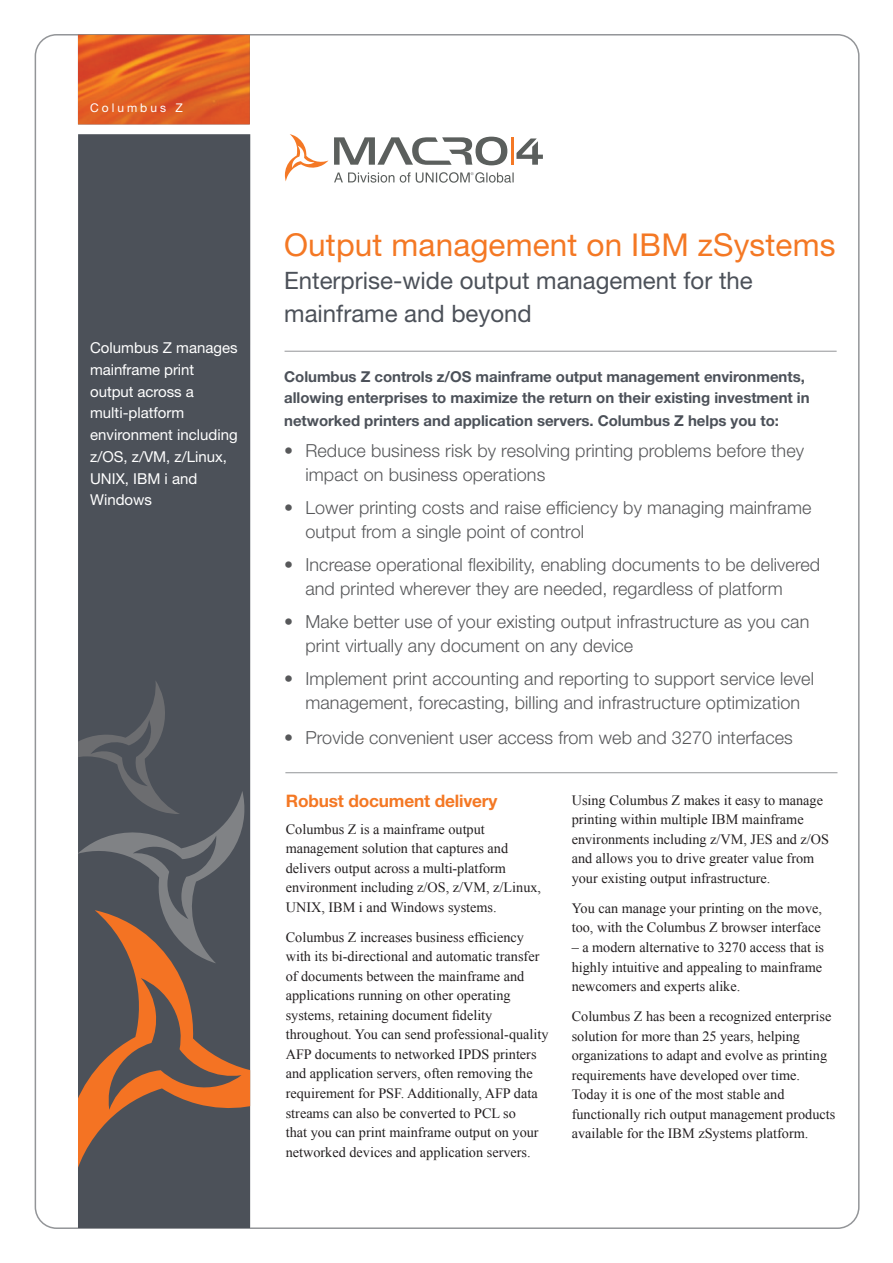
<style>
.page{position:relative;width:893px;height:1263px;background:#fff}
.page>*{position:absolute;margin:0;border:0;box-sizing:border-box;transform-origin:0 0}
.t1{font:31.5px "Helvetica Neue LT Std";letter-spacing:.005em;color:#f47824}
.t2{font:24px/33px "Helvetica Neue LT Std";color:#4c5159}
.t3{font:300 18px/24px "Helvetica Neue LT Std";letter-spacing:.005em;color:#57585a}
.t4{font:700 17.25px "Helvetica Neue LT Std";letter-spacing:-.01em;color:#f47824}
.t5{font:700 15px/21px "Helvetica Neue LT Std";letter-spacing:-.005em;color:#4c5159}
.side_text{font:15px/21.8px "Helvetica Neue LT Std";color:#fff}
.t6{font:14.25px/19.5px "Times New Roman";color:#231f20}
.t7{font:12px "Helvetica Neue LT Std";letter-spacing:.25em;color:#fff}
</style>
<div class="page">
<div style="left:78px;top:134px;width:172px;height:1094px;background:#4c5159"></div>
<svg style="left:78px;top:963px;width:172px;height:205px"></svg>
<svg style="left:108px;top:978px;width:134px;height:132px"></svg>
<svg style="left:78px;top:681px;width:167px;height:282px"></svg>
<img style="left:78px;top:35px;width:172px;height:89px">
<hr style="left:285px;top:351px;width:552px;height:1px;background:#939598">
<hr style="left:285px;top:772px;width:552px;height:1px;background:#939598">
<svg style="left:285px;top:134px;width:43px;height:47px"></svg>
<svg style="left:516px;top:138px;width:27px;height:27px"></svg>
<svg style="left:334px;top:137px;width:173px;height:28px"></svg>
<hr style="left:511px;top:137px;width:2px;height:28px;background:#f47825">
<svg style="left:334px;top:172px;width:60px;height:11px"></svg>
<svg style="left:400px;top:172px;width:114px;height:11px"></svg>
<p class="t7" style="left:90px;top:100px;width:94px">Columbus Z</p>
<p class="side_text" style="left:90px;top:337px;width:149px">Columbus Z manages mainframe print output across a multi-platform environment including z/OS, z/VM, z/Linux,<br>UNIX, IBM i and<br>Windows</p>
<p class="t1" style="left:284px;top:226px;width:553px">Output management on IBM zSystems</p>
<p class="t2" style="left:284px;top:264px;width:470px">Enterprise-wide output management for the mainframe and beyond</p>
<p class="t5" style="left:284px;top:366px;width:527px">Columbus Z controls z/OS mainframe output management environments, allowing enterprises to maximize the return on their existing investment in</p>
<p class="t5" style="left:284px;top:410px;width:496px">networked printers and application servers. Columbus Z helps you to:</p>
<p class="t3" style="left:284px;top:439px;width:521px">• Reduce business risk by resolving printing problems before they</p>
<p class="t3" style="left:305px;top:463px;width:241px">impact on business operations</p>
<p class="t3" style="left:305px;top:496px;width:507px;text-indent:-21px">• Lower printing costs and raise efficiency by managing mainframe output from a single point of control</p>
<p class="t3" style="left:305px;top:553px;width:516px;text-indent:-21px">• Increase operational flexibility, enabling documents to be delivered and printed wherever they are needed, regardless of platform</p>
<p class="t3" style="left:305px;top:610px;width:505px;text-indent:-21px">• Make better use of your existing output infrastructure as you can print virtually any document on any device</p>
<p class="t3" style="left:284px;top:667px;width:531px;text-align:center">• Implement print accounting and reporting to support service level management, forecasting, billing and infrastructure optimization</p>
<p class="t3" style="left:284px;top:725px;width:510px">• Provide convenient user access from web and 3270 interfaces</p>
<p class="t4" style="left:286px;top:790px;width:213px">Robust document delivery</p>
<p class="t6" style="left:286px;top:819px;width:257px">Columbus Z is a mainframe output management solution that captures and delivers output across a multi-platform environment including z/OS, z/VM, z/Linux, UNIX, IBM i and Windows systems.</p>
<p class="t6" style="left:286px;top:927px;width:264px">Columbus Z increases business efficiency with its bi-directional and automatic transfer of documents between the mainframe and applications running on other operating systems, retaining document fidelity throughout. You can send professional-quality AFP documents to networked IPDS printers and application servers, often removing the requirement for PSF. Additionally, AFP data streams can also be converted to PCL so<br>that you can print mainframe output on your networked devices and application servers.</p>
<p class="t6" style="left:572px;top:790px;width:259px">Using Columbus Z makes it easy to manage printing within multiple IBM mainframe environments including z/VM, JES and z/OS and allows you to drive greater value from your existing output infrastructure.</p>
<p class="t6" style="left:572px;top:898px;width:252px">You can manage your printing on the move, too, with the Columbus Z browser interface</p>
<p class="t6" style="left:572px;top:937px;width:254px">– a modern alternative to 3270 access that is highly intuitive and appealing to mainframe newcomers and experts alike.</p>
<p class="t6" style="left:572px;top:1006px;width:265px">Columbus Z has been a recognized enterprise solution for more than 25 years, helping organizations to adapt and evolve as printing requirements have developed over time.<br>Today it is one of the most stable and functionally rich output management products available for the IBM zSystems platform.</p>
</div>
